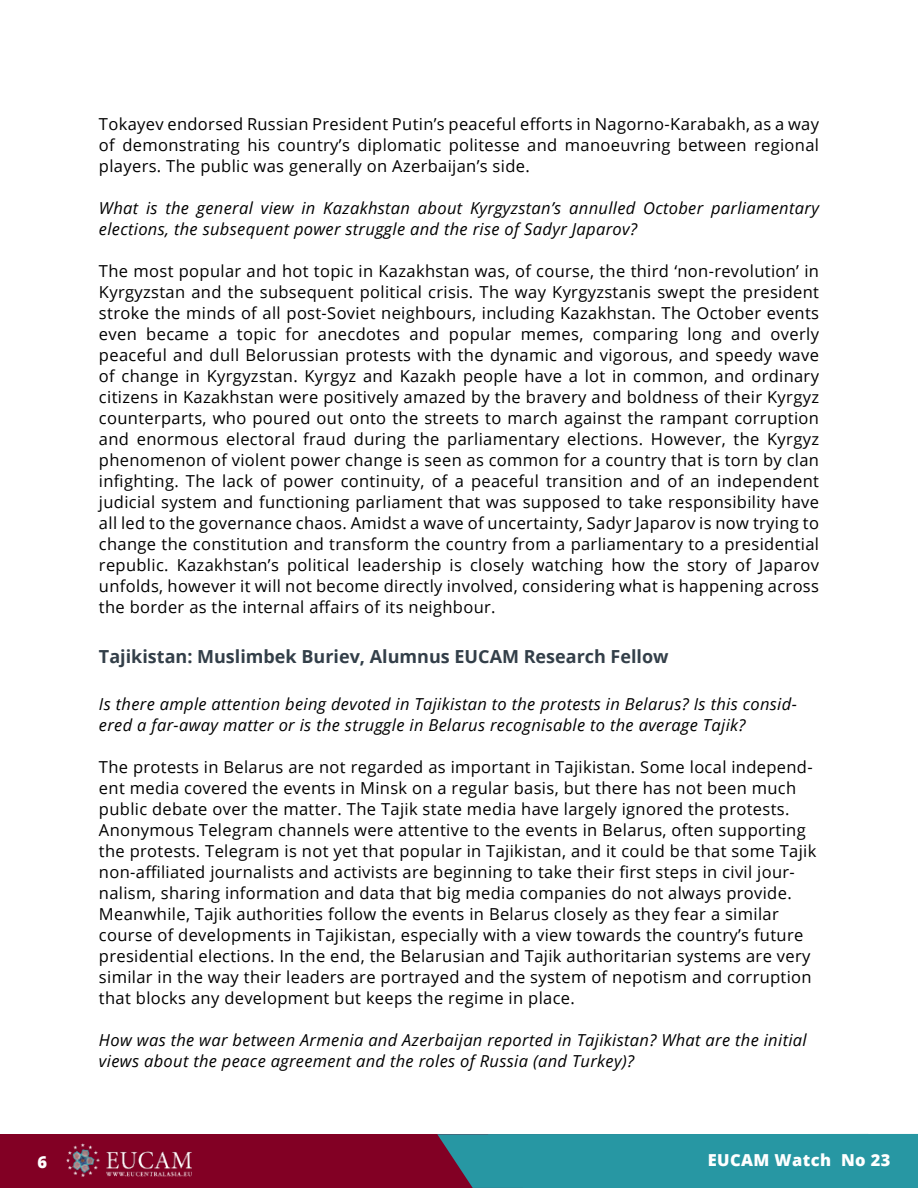
<style>
.page{position:relative;width:918px;height:1188px;background:#fff}
.page>*{position:absolute;margin:0;border:0;box-sizing:border-box;transform-origin:0 0}
.t1{font:700 18px "Open Sans";color:#333f49}
.t2{font:16.5px/21px "Open Sans";letter-spacing:.02em;color:#000;text-align:justify}
.t3{font:italic 16.5px/21px "Open Sans";letter-spacing:.02em;color:#000}
.t4{font:800 16.5px "Open Sans";letter-spacing:.025em;color:#fff}
</style>
<div class="page">
<div style="left:0;top:1134px;width:918px;height:54px;background:#820024"></div>
<div style="left:437px;top:1134px;width:481px;height:54px;background:#2797a3"></div>
<img style="left:67px;top:1144px;width:124px;height:32px">
<p class="t2" style="left:99px;top:113px;width:722px">Tokayev endorsed Russian President Putin’s peaceful efforts in Nagorno-Karabakh, as a way of demonstrating his country’s diplomatic politesse and manoeuvring between regional players. The public was generally on Azerbaijan’s side.</p>
<p class="t3" style="left:99px;top:197px;width:721px">What is the general view in Kazakhstan about Kyrgyzstan’s annulled October parliamentary elections, the subsequent power struggle and the rise of Sadyr Japarov?</p>
<p class="t2" style="left:99px;top:260px;width:722px">The most popular and hot topic in Kazakhstan was, of course, the third ‘non-revolution’ in Kyrgyzstan and the subsequent political crisis. The way Kyrgyzstanis swept the president stroke the minds of all post-Soviet neighbours, including Kazakhstan. The October events even became a topic for anecdotes and popular memes, comparing long and overly peaceful and dull Belorussian protests with the dynamic and vigorous, and speedy wave of change in Kyrgyzstan. Kyrgyz and Kazakh people have a lot in common, and ordinary citizens in Kazakhstan were positively amazed by the bravery and boldness of their Kyrgyz counterparts, who poured out onto the streets to march against the rampant corruption and enormous electoral fraud during the parliamentary elections. However, the Kyrgyz phenomenon of violent power change is seen as common for a country that is torn by clan infighting. The lack of power continuity, of a peaceful transition and of an independent judicial system and functioning parliament that was supposed to take responsibility have all led to the governance chaos. Amidst a wave of uncertainty, Sadyr Japarov is now trying to change the constitution and transform the country from a parliamentary to a presidential republic. Kazakhstan’s political leadership is closely watching how the story of Japarov unfolds, however it will not become directly involved, considering what is happening across the border as the internal affairs of its neighbour.</p>
<p class="t1" style="left:99px;top:644px;width:571px">Tajikistan: Muslimbek Buriev, Alumnus EUCAM Research Fellow</p>
<p class="t3" style="left:99px;top:693px;width:699px">Is there ample attention being devoted in Tajikistan to the protests in Belarus? Is this consid&shy;ered a far-away matter or is the struggle in Belarus recognisable to the average Tajik?</p>
<p class="t2" style="left:99px;top:756px;width:719px;text-align:left">The protests in Belarus are not regarded as important in Tajikistan. Some local independ&shy;ent media covered the events in Minsk on a regular basis, but there has not been much public debate over the matter. The Tajik state media have largely ignored the protests.<br>Anonymous Telegram channels were attentive to the events in Belarus, often supporting the protests. Telegram is not yet that popular in Tajikistan, and it could be that some Tajik non-affiliated journalists and activists are beginning to take their first steps in civil jour&shy;nalism, sharing information and data that big media companies do not always provide.<br>Meanwhile, Tajik authorities follow the events in Belarus closely as they fear a similar course of developments in Tajikistan, especially with a view towards the country’s future presidential elections. In the end, the Belarusian and Tajik authoritarian systems are very similar in the way their leaders are portrayed and the system of nepotism and corruption that blocks any development but keeps the regime in place.</p>
<p class="t3" style="left:99px;top:1029px;width:709px">How was the war between Armenia and Azerbaijan reported in Tajikistan? What are the initial views about the peace agreement and the roles of Russia (and Turkey)?</p>
<p class="t4" style="left:37px;top:1149px;width:11px">6</p>
<p class="t4" style="left:708px;top:1147px;width:184px">EUCAM Watch No 23</p>
</div>
